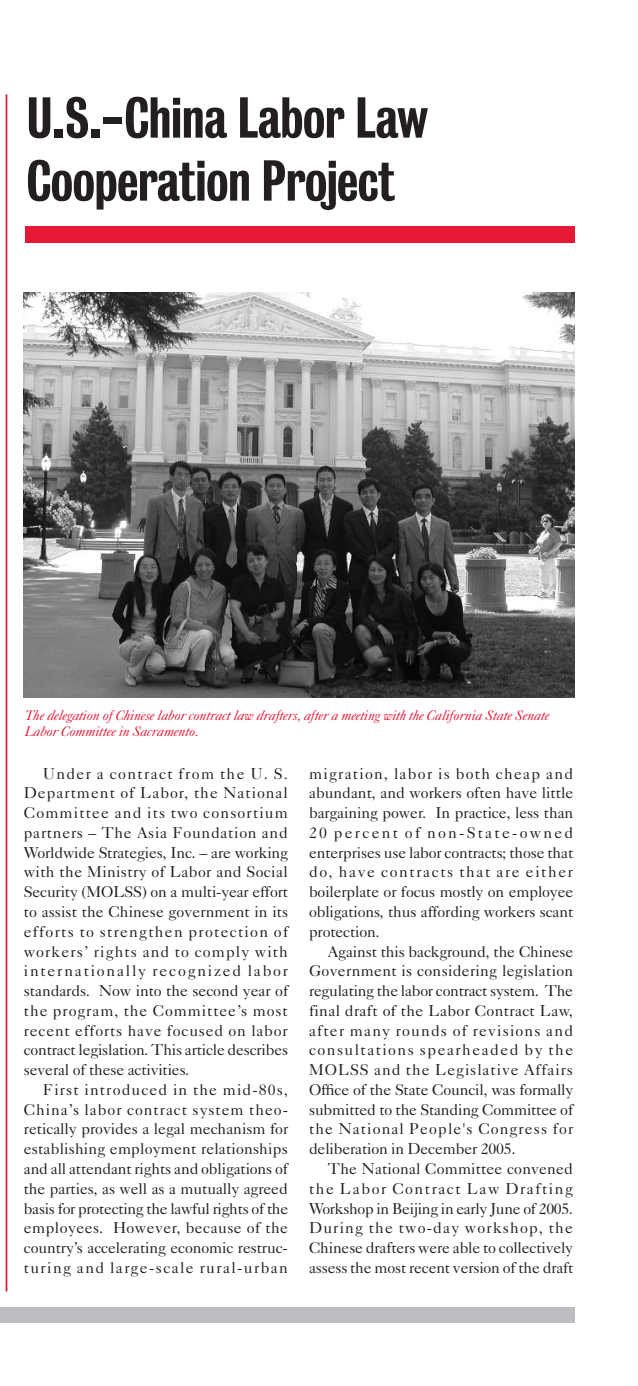
<style>
.page{position:relative;width:638px;height:1386px;background:#fff}
.page>*{position:absolute;margin:0;border:0;box-sizing:border-box;transform-origin:0 0}
.t1{font:52.5px/63px "Bureau Grotesque Three Five";letter-spacing:-.01em;color:#231f20}
.t2{font:15.75px/19.8px "Caslon Five Forty";letter-spacing:-.01em;color:#231f20;text-align:justify}
.t3{font:italic 14px/15.8px "Caslon Five Forty";letter-spacing:-.01em;color:#e51836}
</style>
<div class="page">
<div style="left:0;top:1307px;width:575px;height:16px;background:#bcbdc0"></div>
<div style="left:25px;top:226px;width:550px;height:17px;background:#e51836"></div>
<img style="left:23px;top:292px;width:551px;height:405px">
<hr style="left:6px;top:94px;width:1px;height:1198px;background:#e51836">
<h1 class="t1" style="left:27px;top:88px;width:403px">U.S.-China Labor Law<br>Cooperation Project</h1>
<p class="t3" style="left:25px;top:709px;width:526px">The delegation of Chinese labor contract law drafters, after a meeting with the California State Senate<br>Labor Committee in Sacramento.</p>
<p class="t2" style="left:24px;top:765px;width:266px;text-indent:19px">Under a contract from the U. S.<br>Department of Labor, the National Committee and its two consortium partners – The Asia Foundation and Worldwide Strategies, Inc. – are working with the Ministry of Labor and Social Security (MOLSS) on a multi-year effort to assist the Chinese government in its efforts to strengthen protection of workers’ rights and to comply with internationally recognized labor standards. Now into the second year of the program, the Committee’s most recent efforts have focused on labor contract legislation. This article describes several of these activities.</p>
<p class="t2" style="left:24px;top:1081px;width:266px;text-indent:19px">First introduced in the mid-80s, China’s labor contract system theo&shy;retically provides a legal mechanism for establishing employment relationships and all attendant rights and obligations of the parties, as well as a mutually agreed basis for protecting the lawful rights of the employees. However, because of the country’s accelerating economic restruc&shy;turing and large-scale rural-urban</p>
<p class="t2" style="left:309px;top:765px;width:266px">migration, labor is both cheap and abundant, and workers often have little bargaining power. In practice, less than 20 percent of non-State-owned enterprises use labor contracts; those that do, have contracts that are either boilerplate or focus mostly on employee obligations, thus affording workers scant protection.</p>
<p class="t2" style="left:309px;top:943px;width:266px;text-indent:19px">Against this background, the Chinese Government is considering legislation regulating the labor contract system. The final draft of the Labor Contract Law, after many rounds of revisions and consultations spearheaded by the MOLSS and the Legislative Affairs Office of the State Council, was formally submitted to the Standing Committee of the National People's Congress for deliberation in December 2005.</p>
<p class="t2" style="left:309px;top:1160px;width:266px;text-indent:19px">The National Committee convened the Labor Contract Law Drafting Workshop in Beijing in early June of 2005.<br>During the two-day workshop, the Chinese drafters were able to collectively assess the most recent version of the draft</p>
</div>
